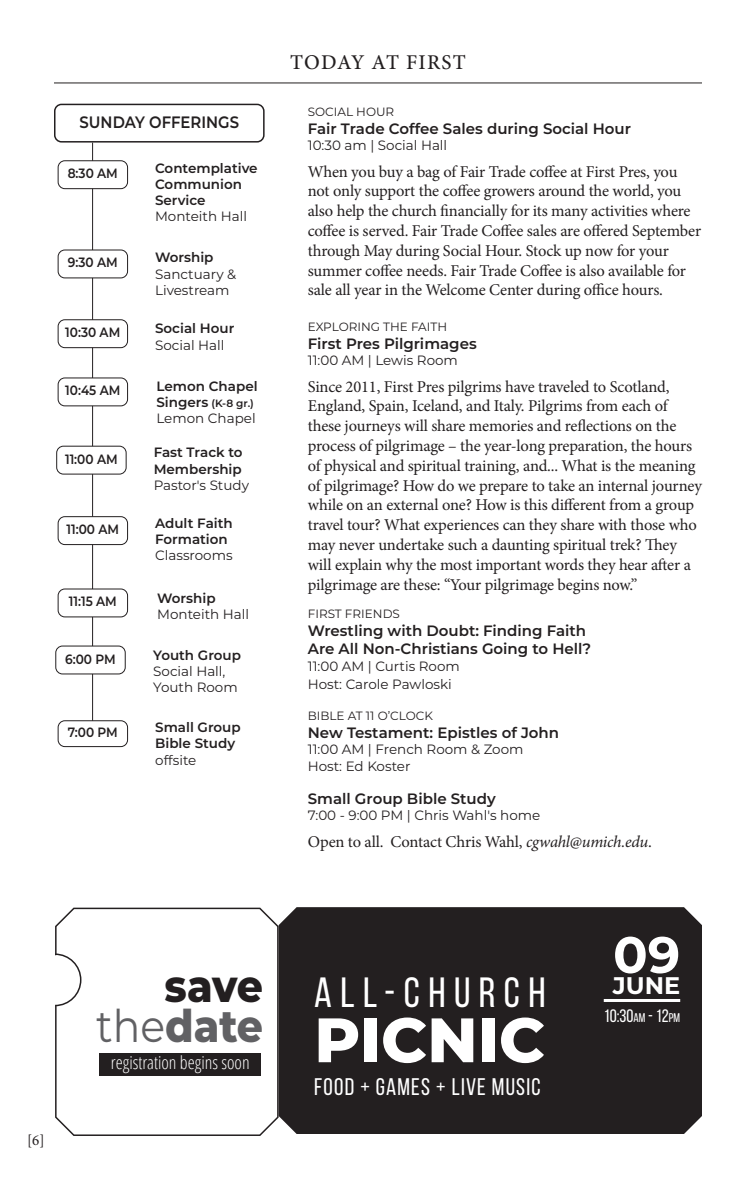
<style>
.page{position:relative;width:756px;height:1188px;background:#fff}
.page>*{position:absolute;margin:0;border:0;box-sizing:border-box;transform-origin:0 0}
.t1{font:800 62.55px "Montserrat";color:#fff}
.t2{font:700 51px "Montserrat";color:#fff}
.t3{font:800 45px "Montserrat";color:#616164;scale:.91 1}
.t4{font:800 45px "Montserrat";color:#231f20;scale:.91 1}
.t5{font:42.3px "Bebas Neue";letter-spacing:.2em;color:#fff}
.t6{font:24px "Bebas Neue";letter-spacing:.05em;color:#fff}
.t7{font:700 24px "Montserrat";color:#fff}
.t8{font:500 21px "Minion Pro";letter-spacing:.05em;color:#231f20}
.t9{font:300 condensed 18px "Open Sans";color:#fff}
.t10{font:18px "Bebas Neue";color:#fff}
.t11{font:16.5px/19.8px "Minion Pro";letter-spacing:-.01em;color:#231f20}
.t12{font:600 16.5px "Montserrat";color:#231f20;scale:.9 1}
.t13{font:600 15px/18px "Montserrat";color:#231f20}
.t14{font:15px "Minion Pro";color:#231f20}
.t15{font:13.5px/16.2px "Montserrat";color:#231f20}
.t16{font:600 13.5px/16.2px "Montserrat";color:#231f20}
.t17{font:600 13.5px "Montserrat";color:#231f20;scale:.9 1}
.t18{font:12px "Montserrat";color:#231f20}
.t19{font:600 10.5px "Montserrat";color:#231f20}
.s1{font-size:13.5px}
.s2{font-style:italic}
.s3{font-weight:400}
.s4{font-size:12.6px}
</style>
<div class="page">
<svg style="left:55px;top:907px;width:224px;height:229px"></svg>
<div style="left:35px;top:955px;width:51px;height:51px;background:#fff;border-radius:50%"></div>
<hr style="left:54px;top:83px;width:648px;height:1px;background:#231f20">
<hr style="left:92px;top:143px;width:1px;height:582px;background:#231f20">
<div style="left:54px;top:104px;width:211px;height:39px;border:2px solid #231f20;border-radius:7px"></div>
<div style="left:58px;top:161px;width:70px;height:28px;background:#fff;border-radius:7px"></div>
<div style="left:58px;top:160px;width:70px;height:29px;border:1px solid #231f20;border-radius:7px"></div>
<div style="left:58px;top:250px;width:70px;height:28px;background:#fff;border-radius:7px"></div>
<div style="left:58px;top:250px;width:70px;height:28px;border:1px solid #231f20;border-radius:7px"></div>
<div style="left:58px;top:320px;width:70px;height:28px;background:#fff;border-radius:7px"></div>
<div style="left:58px;top:319px;width:70px;height:29px;border:1px solid #231f20;border-radius:7px"></div>
<div style="left:58px;top:517px;width:70px;height:28px;background:#fff;border-radius:7px"></div>
<div style="left:58px;top:516px;width:70px;height:29px;border:1px solid #231f20;border-radius:7px"></div>
<div style="left:58px;top:589px;width:70px;height:28px;background:#fff;border-radius:7px"></div>
<div style="left:58px;top:589px;width:70px;height:28px;border:1px solid #231f20;border-radius:7px"></div>
<div style="left:58px;top:721px;width:70px;height:26px;background:#fff;border-radius:7px"></div>
<div style="left:58px;top:720px;width:70px;height:27px;border:1px solid #231f20;border-radius:7px"></div>
<div style="left:58px;top:378px;width:70px;height:28px;background:#fff;border-radius:7px"></div>
<div style="left:58px;top:378px;width:70px;height:28px;border:1px solid #231f20;border-radius:7px"></div>
<div style="left:56px;top:646px;width:69px;height:28px;background:#fff;border-radius:7px"></div>
<div style="left:55px;top:646px;width:71px;height:28px;border:1px solid #231f20;border-radius:7px"></div>
<div style="left:279px;top:907px;width:423px;height:227px;background:#231f20"></div>
<hr style="left:604px;top:999px;width:76px;height:3px;background:#fff">
<svg style="left:55px;top:953px;width:27px;height:54px"></svg>
<div style="left:99px;top:1053px;width:162px;height:23px;background:#231f20"></div>
<div style="left:57px;top:446px;width:69px;height:28px;background:#fff;border-radius:7px"></div>
<div style="left:56px;top:446px;width:71px;height:28px;border:1px solid #231f20;border-radius:7px"></div>
<p class="t12" style="left:80px;top:111px;width:179px">SUNDAY OFFERINGS</p>
<p class="t17" style="left:68px;top:164px;width:57px">8:30 AM</p>
<p class="t17" style="left:68px;top:253px;width:57px">9:30 AM</p>
<p class="t17" style="left:65px;top:323px;width:63px">10:30 AM</p>
<p class="t16" style="left:155px;top:159px;width:104px">Contemplative<br>Communion<br>Service</p>
<p class="t15" style="left:155px;top:208px;width:93px">Monteith Hall</p>
<p class="t16" style="left:155px;top:249px;width:60px">Worship</p>
<p class="t15" style="left:155px;top:265px;width:83px">Sanctuary &amp;<br>Livestream</p>
<p class="t16" style="left:155px;top:320px;width:81px">Social Hour</p>
<p class="t15" style="left:155px;top:336px;width:71px">Social Hall</p>
<p class="t17" style="left:65px;top:381px;width:63px">10:45 AM</p>
<p class="t16" style="left:156px;top:377px;width:103px">Lemon Chapel</p>
<p class="t19" style="left:156px;top:396px;width:99px"><span class="s1">Singers</span> (K-8 gr.)</p>
<p class="t15" style="left:156px;top:410px;width:101px">Lemon Chapel</p>
<p class="t17" style="left:65px;top:449px;width:60px">11:00 AM</p>
<p class="t16" style="left:154px;top:444px;width:91px">Fast Track to<br>Membership</p>
<p class="t15" style="left:154px;top:476px;width:97px">Pastor's Study</p>
<p class="t17" style="left:67px;top:520px;width:60px">11:00 AM</p>
<p class="t17" style="left:69px;top:592px;width:55px">11:15 AM</p>
<p class="t16" style="left:155px;top:514px;width:79px">Adult Faith<br>Formation</p>
<p class="t15" style="left:155px;top:547px;width:79px">Classrooms</p>
<p class="t16" style="left:157px;top:589px;width:60px">Worship</p>
<p class="t15" style="left:157px;top:605px;width:93px">Monteith Hall</p>
<p class="t17" style="left:65px;top:649px;width:58px">6:00 PM</p>
<p class="t16" style="left:153px;top:646px;width:89px">Youth Group</p>
<p class="t15" style="left:153px;top:662px;width:86px">Social Hall,<br>Youth Room</p>
<p class="t17" style="left:68px;top:723px;width:57px">7:00 PM</p>
<p class="t16" style="left:155px;top:719px;width:87px">Small Group<br>Bible Study</p>
<p class="t15" style="left:155px;top:751px;width:43px">offsite</p>
<p class="t8" style="left:290px;top:48px;width:177px">TODAY AT FIRST</p>
<p class="t18" style="left:308px;top:103px;width:88px">SOCIAL HOUR</p>
<p class="t13" style="left:308px;top:119px;width:325px">Fair Trade Coffee Sales during Social Hour</p>
<p class="t15" style="left:308px;top:137px;width:141px">10:30 am | Social Hall</p>
<p class="t11" style="left:308px;top:161px;width:395px">When you buy a bag of Fair Trade coffee at First Pres, you not only support the coffee growers around the world, you also help the church financially for its many activities where coffee is served. Fair Trade Coffee sales are offered September through May during Social Hour. Stock up now for your summer coffee needs. Fair Trade Coffee is also available for sale all year in the Welcome Center during office hours.</p>
<p class="t18" style="left:308px;top:318px;width:141px">EXPLORING THE FAITH</p>
<p class="t13" style="left:308px;top:334px;width:170px">First Pres Pilgrimages</p>
<p class="t15" style="left:308px;top:352px;width:152px">11:00 AM | Lewis Room</p>
<p class="t11" style="left:308px;top:377px;width:396px">Since 2011, First Pres pilgrims have traveled to Scotland, England, Spain, Iceland, and Italy. Pilgrims from each of these journeys will share memories and reflections on the process of pilgrimage – the year-long preparation, the hours of physical and spiritual training, and... What is the meaning of pilgrimage? How do we prepare to take an internal journey while on an external one? How is this different from a group travel tour? What experiences can they share with those who may never undertake such a daunting spiritual trek? They will explain why the most important words they hear after a pilgrimage are these: “Your pilgrimage begins now.”</p>
<p class="t18" style="left:308px;top:606px;width:94px">FIRST FRIENDS</p>
<p class="t13" style="left:308px;top:621px;width:285px">Wrestling with Doubt: Finding Faith<br>Are All Non-Christians Going to Hell?</p>
<p class="t15" style="left:308px;top:657px;width:154px">11:00 AM | Curtis Room</p>
<p class="t15" style="left:308px;top:675px;width:146px">Host: Carole Pawloski</p>
<p class="t18" style="left:308px;top:708px;width:127px">BIBLE AT 11 O’CLOCK</p>
<p class="t13" style="left:308px;top:723px;width:253px">New Testament: Epistles of John</p>
<p class="t15" style="left:308px;top:741px;width:217px">11:00 AM | French Room &amp; Zoom</p>
<p class="t15" style="left:308px;top:757px;width:104px">Host: Ed Koster</p>
<p class="t13" style="left:308px;top:789px;width:190px">Small Group Bible Study</p>
<p class="t15" style="left:308px;top:807px;width:234px">7:00 - 9:00 PM | Chris Wahl's home</p>
<p class="t11" style="left:308px;top:831px;width:346px">Open to all. Contact Chris Wahl, <span class="s2">cgwahl@umich.edu</span>.</p>
<p class="t14" style="left:27px;top:1130px;width:19px">[6]</p>
<p class="t4" style="left:165px;top:953px;width:110px">save</p>
<p class="t3" style="left:96px;top:993px;width:185px"><span class="s3">the</span>date</p>
<p class="t9" style="left:111px;top:1051px;width:140px">registration begins soon</p>
<p class="t5" style="left:314px;top:970px;width:233px">ALL-CHURCH</p>
<p class="t1" style="left:314px;top:994px;width:232px">PICNIC</p>
<p class="t6" style="left:314px;top:1074px;width:228px">FOOD + GAMES + LIVE MUSIC</p>
<p class="t2" style="left:613px;top:918px;width:69px">09</p>
<p class="t7" style="left:613px;top:968px;width:69px">JUNE</p>
<p class="t10" style="left:604px;top:1006px;width:78px">10:30<span class="s4">AM</span> - 12<span class="s4">PM</span></p>
</div>
